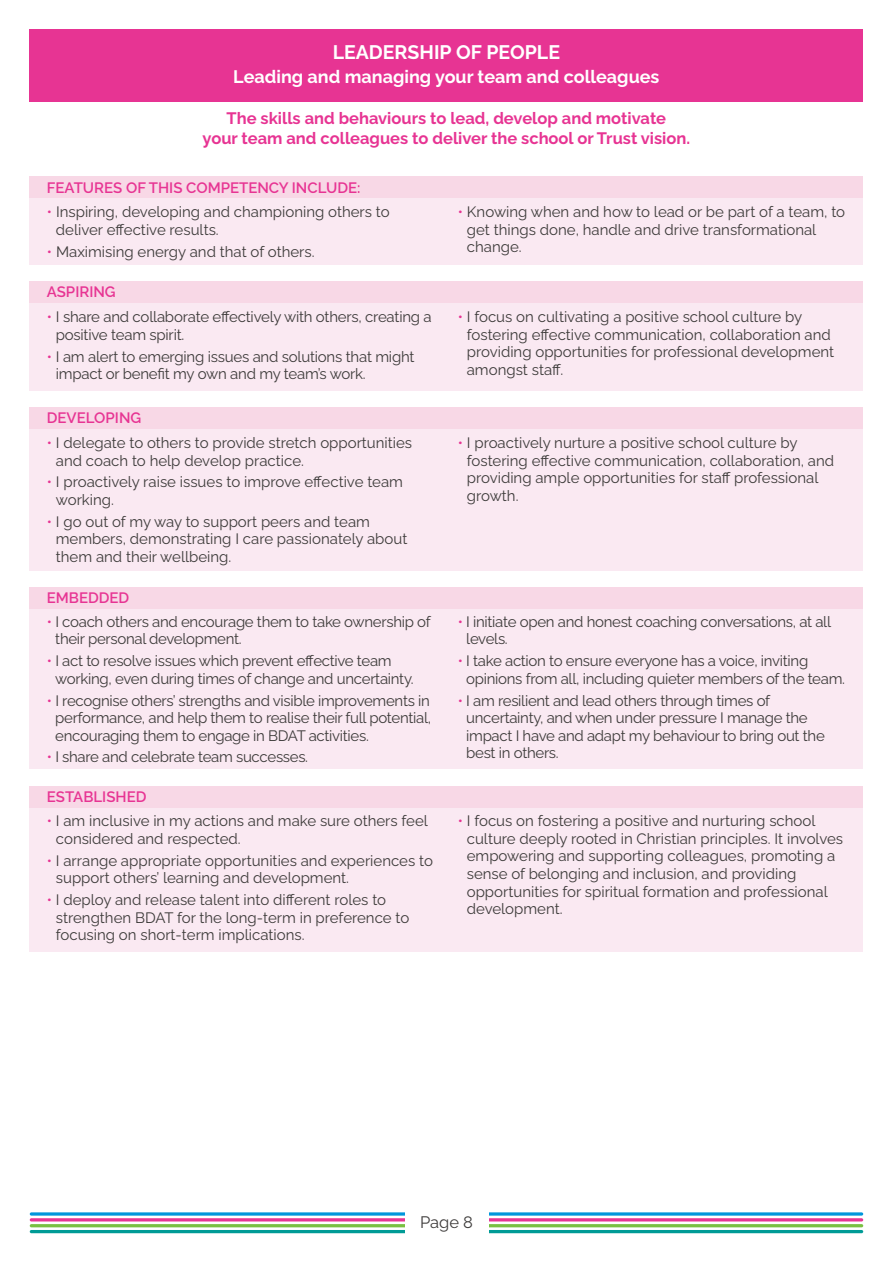
<style>
.page{position:relative;width:893px;height:1263px;background:#fff}
.page>*{position:absolute;margin:0;border:0;box-sizing:border-box;transform-origin:0 0}
.t1{font:700 19.5px "Raleway";color:#fff}
.t2{font:700 18px "Raleway";color:#fff}
.t3{font:700 16.5px/20px "Raleway";color:#e73493;text-align:center}
.t4{font:16.5px "Raleway";color:#3d3b3a}
.t5{font:15px/17.5px "Raleway";color:#3d3b3a}
.t6{font:15px/17.5px "Raleway";letter-spacing:-.02em;color:#3d3b3a}
.t7{font:600 15px "Raleway";color:#e73493}
.s1{color:#e73493}
</style>
<div class="page">
<div style="left:30px;top:185px;width:833px;height:80px;background:#fae9f2"></div>
<div style="left:30px;top:176px;width:833px;height:21px;background:#f8d8e6"></div>
<div style="left:30px;top:294px;width:833px;height:97px;background:#fae9f2"></div>
<div style="left:30px;top:282px;width:833px;height:21px;background:#f8d8e6"></div>
<div style="left:30px;top:423px;width:833px;height:147px;background:#fae9f2"></div>
<div style="left:30px;top:408px;width:833px;height:21px;background:#f8d8e6"></div>
<div style="left:30px;top:605px;width:833px;height:164px;background:#fae9f2"></div>
<div style="left:30px;top:587px;width:833px;height:22px;background:#f8d8e6"></div>
<div style="left:30px;top:807px;width:833px;height:145px;background:#fae9f2"></div>
<div style="left:30px;top:786px;width:833px;height:21px;background:#f8d8e6"></div>
<div style="left:30px;top:30px;width:833px;height:72px;background:#e73493"></div>
<hr style="left:30px;top:1212px;width:833px;height:3px;background:#0096dc;border-radius:2px">
<hr style="left:30px;top:1218px;width:833px;height:3px;background:#e73493;border-radius:2px">
<hr style="left:30px;top:1224px;width:833px;height:3px;background:#7ac041;border-radius:2px">
<hr style="left:30px;top:1230px;width:833px;height:3px;background:#009b96;border-radius:2px">
<div style="left:405px;top:1203px;width:83px;height:38px;background:#fff"></div>
<h1 class="t1" style="left:333px;top:44px;width:229px">LEADERSHIP OF PEOPLE</h1>
<p class="t2" style="left:233px;top:70px;width:428px">Leading and managing your team and colleagues</p>
<p class="t3" style="left:203px;top:109px;width:489px">The skills and behaviours to lead, develop and motivate<br>your team and colleagues to deliver the school or Trust vision.</p>
<p class="t7" style="left:47px;top:179px;width:315px">FEATURES OF THIS COMPETENCY INCLUDE:</p>
<p class="t5" style="left:56px;top:205px;width:335px;text-indent:-9px"><span class="s1">•</span> Inspiring, developing and championing others to deliver e-ective results.</p>
<p class="t5" style="left:47px;top:244px;width:269px"><span class="s1">•</span> Maximising energy and that of others.</p>
<p class="t5" style="left:467px;top:205px;width:380px;text-indent:-9px"><span class="s1">•</span> Knowing when and how to lead or be part of a team, to get things done, handle and drive transformational change.</p>
<p class="t7" style="left:47px;top:283px;width:70px">ASPIRING</p>
<p class="t5" style="left:56px;top:309px;width:377px;text-indent:-9px"><span class="s1">•</span> I share and collaborate e-ectively with others, creating a positive team spirit.</p>
<p class="t5" style="left:56px;top:349px;width:360px;text-indent:-9px"><span class="s1">•</span> I am alert to emerging issues and solutions that might impact or benefit my own and my team’s work.</p>
<p class="t7" style="left:47px;top:409px;width:96px">DEVELOPING</p>
<p class="t5" style="left:56px;top:435px;width:358px;text-indent:-9px"><span class="s1">•</span> I delegate to others to provide stretch opportunities and coach to help develop practice.</p>
<p class="t5" style="left:56px;top:475px;width:349px;text-indent:-9px"><span class="s1">•</span> I proactively raise issues to improve e-ective team working.</p>
<p class="t5" style="left:56px;top:514px;width:353px;text-indent:-9px"><span class="s1">•</span> I go out of my way to support peers and team members, demonstrating I care passionately about them and their wellbeing.</p>
<p class="t7" style="left:47px;top:589px;width:84px">EMBEDDED</p>
<p class="t6" style="left:55px;top:614px;width:377px;text-indent:-8px"><span class="s1">•</span> I coach others and encourage them to take ownership of their personal development.</p>
<p class="t6" style="left:55px;top:653px;width:360px;text-indent:-8px"><span class="s1">•</span> I act to resolve issues which prevent e-ective team working, even during times of change and uncertainty.</p>
<p class="t5" style="left:55px;top:693px;width:377px;text-align:justify;text-indent:-8px"><span class="s1">•</span> I recognise others’ strengths and visible improvements in performance, and help them to realise their full potential, encouraging them to engage in BDAT activities.</p>
<p class="t6" style="left:47px;top:750px;width:263px"><span class="s1">•</span> I share and celebrate team successes.</p>
<p class="t7" style="left:47px;top:788px;width:101px">ESTABLISHED</p>
<p class="t5" style="left:56px;top:814px;width:374px;text-indent:-9px"><span class="s1">•</span> I am inclusive in my actions and make sure others feel considered and respected.</p>
<p class="t5" style="left:56px;top:853px;width:379px;text-indent:-9px"><span class="s1">•</span> I arrange appropriate opportunities and experiences to support others’ learning and development.</p>
<p class="t5" style="left:56px;top:892px;width:355px;text-indent:-9px"><span class="s1">•</span> I deploy and release talent into di-erent roles to strengthen BDAT for the long-term in preference to focusing on short-term implications.</p>
<p class="t5" style="left:467px;top:309px;width:369px;text-indent:-9px"><span class="s1">•</span> I focus on cultivating a positive school culture by fostering e-ective communication, collaboration and providing opportunities for professional development amongst sta-.</p>
<p class="t5" style="left:467px;top:435px;width:369px;text-indent:-9px"><span class="s1">•</span> I proactively nurture a positive school culture by fostering e-ective communication, collaboration, and providing ample opportunities for sta- professional growth.</p>
<p class="t6" style="left:466px;top:614px;width:366px;text-indent:-8px"><span class="s1">•</span> I initiate open and honest coaching conversations, at all levels.</p>
<p class="t6" style="left:466px;top:653px;width:380px;text-indent:-8px"><span class="s1">•</span> I take action to ensure everyone has a voice, inviting opinions from all, including quieter members of the team.</p>
<p class="t6" style="left:466px;top:693px;width:360px;text-indent:-8px"><span class="s1">•</span> I am resilient and lead others through times of uncertainty, and when under pressure I manage the impact I have and adapt my behaviour to bring out the best in others.</p>
<p class="t5" style="left:467px;top:814px;width:378px;text-indent:-9px"><span class="s1">•</span> I focus on fostering a positive and nurturing school culture deeply rooted in Christian principles. It involves empowering and supporting colleagues, promoting a sense of belonging and inclusion, and providing opportunities for spiritual formation and professional development.</p>
<p class="t4" style="left:420px;top:1216px;width:55px">Page 8</p>
</div>
